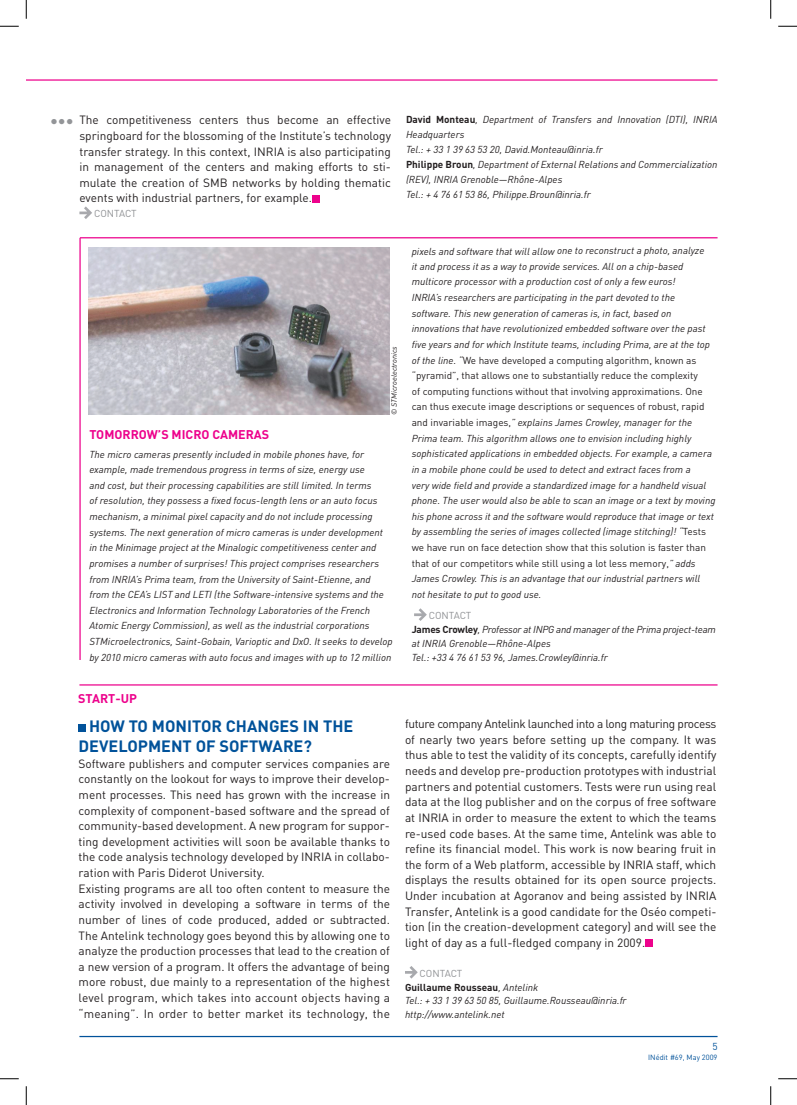
<style>
.page{position:relative;width:797px;height:1105px;background:#fff}
.page>*{position:absolute;margin:0;border:0;box-sizing:border-box;transform-origin:0 0}
.t1{font:700 16.25px "DIN";color:#01529a}
.t2{font:16.25px "DIN";color:#939598}
.t3{font:700 12.5px "DIN";color:#ed028c}
.t4{font:11.88px/15.6px "DIN";color:#231f20;text-align:justify}
.t5{font:italic 10px/15.6px "DIN";color:#231f20}
.t6{font:10px "DIN";color:#919396}
.t7{font:10px "DIN";color:#01529a}
.t8{font:italic 7.5px "DIN";color:#231f20}
.t9{font:7.5px "DIN";color:#01529a}
.s1{font-weight:700;font-style:normal}
.s2{font-style:normal}
.s3{font-style:normal;color:#919396}
</style>
<div class="page">
<hr style="left:79px;top:1036px;width:638px;height:1px;background:#01529a">
<hr style="left:26px;top:79px;width:691px;height:2px;background:#ed028c">
<div style="left:79px;top:724px;width:7px;height:8px;background:#01529a"></div>
<div style="left:645px;top:939px;width:7px;height:8px;background:#ed028c"></div>
<svg style="left:405px;top:966px;width:13px;height:12px"></svg>
<hr style="left:79px;top:684px;width:638px;height:1px;background:#ed028c">
<div style="left:312px;top:195px;width:7px;height:7px;background:#ed028c"></div>
<svg style="left:79px;top:206px;width:13px;height:13px"></svg>
<svg style="left:414px;top:608px;width:13px;height:13px"></svg>
<hr style="left:80px;top:237px;width:637px;height:1px;background:#ed028c">
<hr style="left:79px;top:238px;width:2px;height:422px;background:#ed028c">
<img style="left:89px;top:248px;width:300px;height:167px">
<svg style="left:0;top:25px;width:19px;height:2px"></svg>
<svg style="left:778px;top:25px;width:19px;height:2px"></svg>
<svg style="left:0;top:1078px;width:19px;height:1px"></svg>
<svg style="left:778px;top:1078px;width:19px;height:1px"></svg>
<svg style="left:25px;top:0;width:2px;height:19px"></svg>
<svg style="left:25px;top:1086px;width:2px;height:19px"></svg>
<svg style="left:770px;top:0;width:1px;height:19px"></svg>
<svg style="left:770px;top:1086px;width:1px;height:19px"></svg>
<p class="t4" style="left:79px;top:112px;width:313px">The competitiveness centers thus become an effective springboard for the blossoming of the Institute’s technology transfer strategy. In this context, INRIA is also participating in management of the centers and making efforts to sti&shy;mulate the creation of SMB networks by holding thematic events with industrial partners, for example.</p>
<p class="t6" style="left:94px;top:208px;width:8px">cont</p>
<p class="t6" style="left:119px;top:208px;width:13px">act</p>
<h1 class="t2" style="left:50px;top:111px;width:26px">•••</h1>
<p class="t5" style="left:406px;top:112px;width:313px;line-height:15px"><span class="s1">DAVID MONTEAU</span>, Department of Transfers and Innovation (DTI), INRIA Headquarters<br>Tel.: + 33 1 39 63 53 20, David.Monteau@inria.fr<br><span class="s1">PHILIPPE BROUN</span>, Department of External Relations and Commercialization (REV), INRIA Grenoble—Rhône-Alpes<br>Tel.: + 4 76 61 53 86, Philippe.Broun@inria.fr</p>
<p class="t8" style="left:389px;top:415px;width:70px;rotate:-90deg">© STMicroelectronics</p>
<p class="t3" style="left:89px;top:427px;width:91px">TOMORROW’S MICR</p>
<p class="t3" style="left:201px;top:427px;width:20px">O CAMERAS</p>
<p class="t5" style="left:89px;top:446px;width:305px">The micro cameras presently included in mobile phones have, for example, made tremendous progress in terms of size, energy use<br>and cost, but their processing capabilities are still limited. In terms<br>of resolution, they possess a fixed focus-length lens or an auto focus mechanism, a minimal pixel capacity and do not include processing systems. The next generation of micro cameras is under development in the Minimage project at the Minalogic competitiveness center and promises a number of surprises! This project comprises researchers from INRIA’s Prima team, from the University of Saint-Etienne, and from the CEA’s LIST and LETI (the Software-intensive systems and the Electronics and Information Technology Laboratories of the French Atomic Energy Commission), as well as the industrial corporations STMicroelectronics, Saint-Gobain, Varioptic and DxO. It seeks to develop by 2010 micro cameras with auto focus and images with up to 12 million</p>
<p class="t5" style="left:412px;top:243px;width:305px">pixels and software that will allow one to reconstruct a photo, analyze<br>it and process it as a way to provide services. All on a chip-based multicore processor with a production cost of only a few euros!<br>INRIA’s researchers are participating in the part devoted to the software. This new generation of cameras is, in fact, based on innovations that have revolutionized embedded software over the past five years and for which Institute teams, including Prima, are at the top of the line. “<span class="s2">We have developed a computing algorithm, known as “pyramid”, that allows one to substantially reduce the complexity<br>of computing functions without that involving approximations. One can thus execute image descriptions or sequences of robust, rapid and invariable images,</span>” explains James Crowley, manager for the Prima team. This algorithm allows one to envision including highly sophisticated applications in embedded objects. For example, a camera in a mobile phone could be used to detect and extract faces from a<br>very wide field and provide a standardized image for a handheld visual phone. The user would also be able to scan an image or a text by moving his phone across it and the software would reproduce that image or text by assembling the series of images collected (image stitching)! “<span class="s2">Tests we have run on face detection show that this solution is faster than that of our competitors while still using a lot less memory,</span>” adds James Crowley. This is an advantage that our industrial partners will not hesitate to put to good use.</p>
<p class="t6" style="left:428px;top:609px;width:8px">cont</p>
<p class="t5" style="left:412px;top:609px;width:306px;line-height:13.8px;text-indent:42px"><span class="s3">act<br></span><span class="s1">JAMES CROWLEY</span>, Professor at INPG and manager of the Prima project-team at INRIA Grenoble—Rhône-Alpes<br>Tel.: +33 4 76 61 53 96, James.Crowley@inria.fr</p>
<p class="t3" style="left:78px;top:690px;width:60px">START-UP</p>
<h1 class="t1" style="left:89px;top:715px;width:148px">HOW TO MONITOR CHANGES</h1>
<h1 class="t1" style="left:303px;top:715px;width:40px">IN THE</h1>
<h1 class="t1" style="left:79px;top:735px;width:71px">DEVELOPMEN</h1>
<h1 class="t1" style="left:183px;top:735px;width:88px">T OF SOFTWARE</h1>
<h1 class="t1" style="left:303px;top:735px;width:10px">?</h1>
<p class="t4" style="left:79px;top:755px;width:313px;text-align:left">Software publishers and computer services companies are constantly on the lookout for ways to improve their develop&shy;ment processes. This need has grown with the increase in complexity of component-based software and the spread of community-based development. A new program for suppor&shy;ting development activities will soon be available thanks to the code analysis technology developed by INRIA in collabo&shy;ration with Paris Diderot u niversity.<br>Existing programs are all too often content to measure the activity involved in developing a software in terms of the number of lines of code produced, added or subtracted.<br>The Antelink technology goes beyond this by allowing one to analyze the production processes that lead to the creation of a new version of a program. It offers the advantage of being more robust, due mainly to a representation of the highest level program, which takes into account objects having a “meaning”. In order to better market its technology, the</p>
<p class="t4" style="left:405px;top:716px;width:313px">future company Antelink launched into a long maturing process of nearly two years before setting up the company. It was thus able to test the validity of its concepts, carefully identify needs and develop pre-production prototypes with industrial partners and potential customers. Tests were run using real data at the Ilog publisher and on the corpus of free software at INRIA in order to measure the extent to which the teams re-used code bases. At the same time, Antelink was able to refine its financial model. This work is now bearing fruit in the form of a Web platform, accessible by INRIA staff, which displays the results obtained for its open source projects.<br>Under incubation at Agoranov and being assisted by INRIA Transfer, Antelink is a good candidate for the Oséo competi&shy;tion (in the creation-development category) and will see the light of day as a full-fledged company in 2009.</p>
<p class="t6" style="left:419px;top:967px;width:8px">cont</p>
<p class="t5" style="left:405px;top:966px;width:223px;line-height:13.8px;text-indent:40px"><span class="s3">act<br></span><span class="s1">GUILLAUME ROUSSEAU</span>, Antelink<br>Tel.: + 33 1 39 63 50 85, Guillaume.Rousseau@inria.fr http://www.antelink.net</p>
<p class="t7" style="left:712px;top:1040px;width:7px">5</p>
<p class="t9" style="left:648px;top:1053px;width:71px">INédit #69, May 2009</p>
</div>
